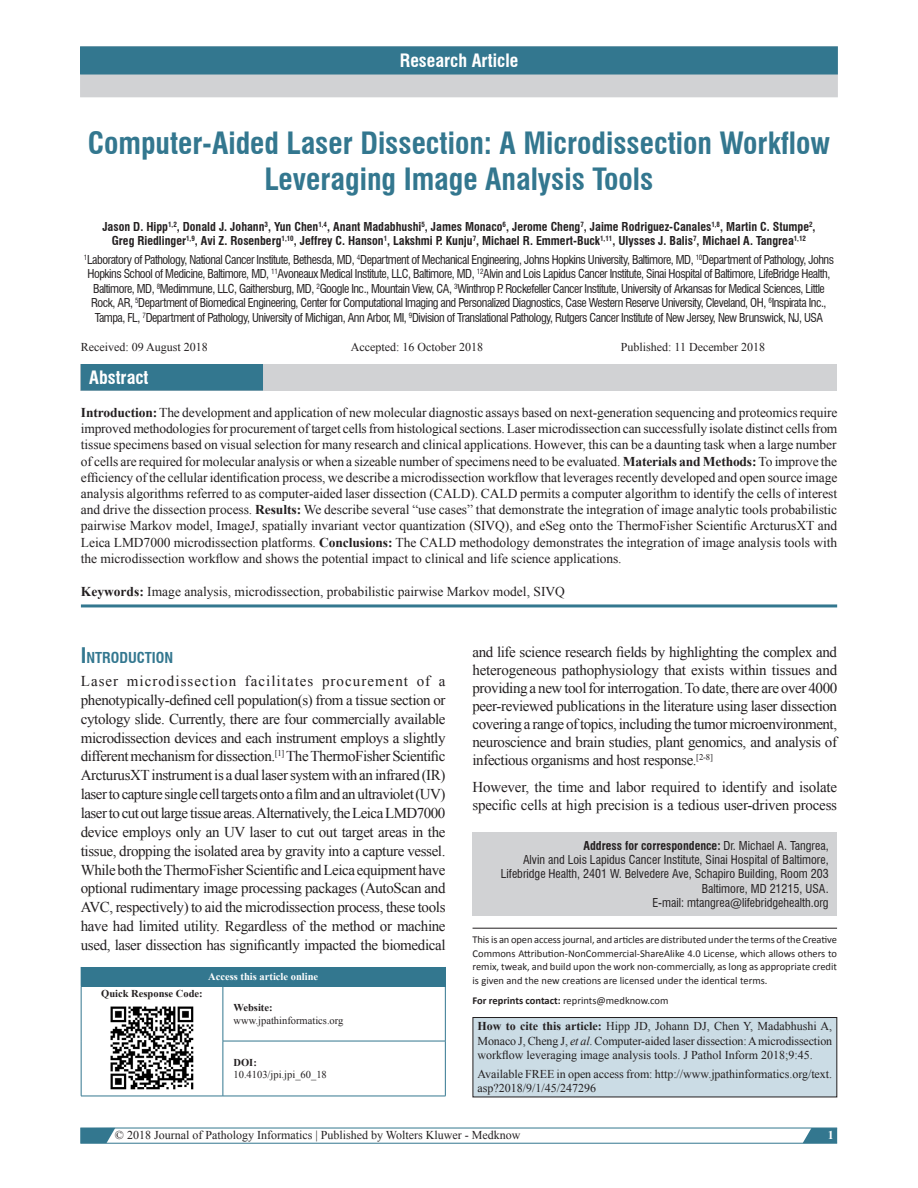
<style>
.page{position:relative;width:918px;height:1188px;background:#fff}
.page>*{position:absolute;margin:0;border:0;box-sizing:border-box;transform-origin:0 0}
.AT{font:700 condensed 30px/36px "Swiss 721 BT";color:#33778f;text-align:center}
.AH{font:700 condensed 18px "Swiss 721 BT";color:#fff}
.ABSH{font:700 condensed 18px "Swiss 721 BT";color:#fff}
.TX{font:15px/18.9px "Times New Roman";letter-spacing:-.015em;color:#231f20;text-align:justify}
.t1{font:700 condensed 14.7px "Swiss 721 BT";color:#33778f}
.ABS{font:13.5px/16.2px "Times New Roman";letter-spacing:-.005em;color:#231f20;text-align:justify}
.KWD{font:13.5px "Times New Roman";color:#231f20}
.AFF{font:condensed 12px/14.4px "Swiss 721 BT";letter-spacing:-.04em;color:#231f20;text-align:center}
.HTC{font:12px/14.4px "Times New Roman";color:#231f20;text-align:justify}
.AU{font:700 condensed 12px/14.4px "Swiss 721 BT";color:#231f20;text-align:center}
.ADD{font:condensed 12px/14.4px "Swiss 721 BT";color:#231f20;text-align:right}
.HIS{font:12px "Times New Roman";color:#231f20}
.t2{font:700 12px "Times New Roman";color:#fff}
.OS{font:10.5px/13.5px "Calibri";color:#231f20;text-align:justify}
.Website{font:10.5px/12.6px "Times New Roman";color:#231f20}
.ATAO{font:700 10.5px "Times New Roman";color:#fff}
.QRC{font:700 10.5px "Times New Roman";color:#231f20}
.s1{font-weight:700}
.s2{font-size:21px}
.s3{font-style:italic}
</style>
<div class="page">
<svg style="left:80px;top:1128px;width:758px;height:16px"></svg>
<div style="left:81px;top:364px;width:756px;height:27px;background:#d1d2d4"></div>
<div style="left:81px;top:364px;width:182px;height:27px;background:#33778f"></div>
<div style="left:80px;top:46px;width:758px;height:51px;background:#d1d2d4"></div>
<div style="left:81px;top:47px;width:756px;height:27px;background:#33778f"></div>
<div style="left:80px;top:46px;width:758px;height:29px;border:2px solid #33778f"></div>
<hr style="left:81px;top:604px;width:756px;height:3px;background:#33778f">
<div style="left:81px;top:967px;width:364px;height:19px;background:#33778f"></div>
<svg style="left:445px;top:967px;width:1px;height:19px"></svg>
<hr style="left:81px;top:986px;width:1px;height:55px;background:#33778f">
<hr style="left:81px;top:1041px;width:1px;height:55px;background:#33778f">
<hr style="left:81px;top:986px;width:142px;height:1px;background:#33778f">
<hr style="left:223px;top:986px;width:1px;height:55px;background:#33778f">
<hr style="left:223px;top:986px;width:223px;height:1px;background:#33778f">
<hr style="left:445px;top:986px;width:1px;height:55px;background:#33778f">
<hr style="left:81px;top:1096px;width:142px;height:1px;background:#33778f">
<hr style="left:223px;top:1041px;width:1px;height:55px;background:#33778f">
<hr style="left:223px;top:1041px;width:223px;height:1px;background:#33778f">
<hr style="left:445px;top:1041px;width:1px;height:55px;background:#33778f">
<hr style="left:223px;top:1096px;width:223px;height:1px;background:#33778f">
<img style="left:110px;top:1006px;width:84px;height:84px">
<div style="left:473px;top:832px;width:364px;height:84px;background:#d1d2d4"></div>
<hr style="left:473px;top:928px;width:364px;height:1px;background:#231f20">
<div style="left:473px;top:1018px;width:364px;height:79px;background:#cbdce5"></div>
<div style="left:473px;top:1017px;width:364px;height:80px;border:1px solid #231f20"></div>
<p class="AH" style="left:400px;top:50px;width:120px">Research Article</p>
<p class="AT" style="left:88px;top:125px;width:744px">Computer‑Aided Laser Dissection: A Microdissection Workflow<br>Leveraging Image Analysis Tools</p>
<p class="AU" style="left:102px;top:219px;width:715px">Jason D. Hipp<sup>1,2</sup>, Donald J. Johann<sup>3</sup>, Yun Chen<sup>1,4</sup>, Anant Madabhushi<sup>5</sup>, James Monaco<sup>6</sup>, Jerome Cheng<sup>7</sup>, Jaime Rodriguez‑Canales<sup>1,8</sup>, Martin C. Stumpe<sup>2</sup>,<br>Greg Riedlinger<sup>1,9</sup>, Avi Z. Rosenberg<sup>1,10</sup>, Jeffrey C. Hanson<sup>1</sup>, Lakshmi P. Kunju<sup>7</sup>, Michael R. Emmert‑Buck<sup>1,11</sup>, Ulysses J. Balis<sup>7</sup>, Michael A. Tangrea<sup>1,12</sup></p>
<p class="AFF" style="left:84px;top:253px;width:752px"><sup>1</sup>Laboratory of Pathology, National Cancer Institute, Bethesda, MD, <sup>4</sup>Department of Mechanical Engineering, Johns Hopkins University, Baltimore, MD, <sup>10</sup>Department of Pathology, Johns Hopkins School of Medicine, Baltimore, MD, <sup>11</sup>Avoneaux Medical Institute, LLC, Baltimore, MD, <sup>12</sup>Alvin and Lois Lapidus Cancer Institute, Sinai Hospital of Baltimore, LifeBridge Health, Baltimore, MD, <sup>8</sup>Medimmune, LLC, Gaithersburg, MD, <sup>2</sup>Google Inc., Mountain View, CA, <sup>3</sup>Winthrop P. Rockefeller Cancer Institute, University of Arkansas for Medical Sciences, Little Rock, AR, <sup>5</sup>Department of Biomedical Engineering, Center for Computational Imaging and Personalized Diagnostics, Case Western Reserve University, Cleveland, OH, <sup>6</sup>Inspirata Inc., Tampa, FL, <sup>7</sup>Department of Pathology, University of Michigan, Ann Arbor, MI, <sup>9</sup>Division of Translational Pathology, Rutgers Cancer Institute of New Jersey, New Brunswick, NJ, USA</p>
<p class="HIS" style="left:81px;top:339px;width:128px">Received: 09 August 2018</p>
<p class="HIS" style="left:351px;top:339px;width:134px">Accepted: 16 October 2018</p>
<p class="HIS" style="left:621px;top:339px;width:146px">Published: 11 December 2018</p>
<p class="ABSH" style="left:89px;top:367px;width:61px">Abstract</p>
<p class="ABS" style="left:81px;top:404px;width:758px"><span class="s1">Introduction:</span> The development and application of new molecular diagnostic assays based on next-generation sequencing and proteomics require improved methodologies for procurement of target cells from histological sections. Laser microdissection can successfully isolate distinct cells from tissue specimens based on visual selection for many research and clinical applications. However, this can be a daunting task when a large number of cells are required for molecular analysis or when a sizeable number of specimens need to be evaluated. <span class="s1">Materials and Methods:</span> To improve the efficiency of the cellular identification process, we describe a microdissection workflow that leverages recently developed and open source image analysis algorithms referred to as computer-aided laser dissection (CALD). CALD permits a computer algorithm to identify the cells of interest and drive the dissection process. <span class="s1">Results:</span> We describe several “use cases” that demonstrate the integration of image analytic tools probabilistic pairwise Markov model, ImageJ, spatially invariant vector quantization (SIVQ), and eSeg onto the ThermoFisher Scientific ArcturusXT and Leica LMD7000 microdissection platforms. <span class="s1">Conclusions:</span> The CALD methodology demonstrates the integration of image analysis tools with the microdissection workflow and shows the potential impact to clinical and life science applications.</p>
<p class="KWD" style="left:81px;top:582px;width:486px"><span class="s1">Keywords:</span> Image analysis, microdissection, probabilistic pairwise Markov model, SIVQ</p>
<h1 class="t1" style="left:81px;top:649px;width:94px"><span class="s2">I</span>NTRODUCTION</h1>
<p class="TX" style="left:81px;top:671px;width:366px">Laser microdissection facilitates procurement of a phenotypically‑defined cell population(s) from a tissue section or cytology slide. Currently, there are four commercially available microdissection devices and each instrument employs a slightly different mechanism for dissection.<sup>[1]</sup> The ThermoFisher Scientific ArcturusXT instrument is a dual laser system with an infrared(IR) laser to capture single cell targets onto a film and an ultraviolet(UV) laser to cut out large tissue areas. Alternatively, the Leica LMD7000 device employs only an UV laser to cut out target areas in the tissue, dropping the isolated area by gravity into a capture vessel.<br>While both the ThermoFisher Scientific and Leica equipment have optional rudimentary image processing packages (AutoScan and AVC, respectively) to aid the microdissection process, these tools have had limited utility. Regardless of the method or machine used, laser dissection has significantly impacted the biomedical</p>
<p class="ATAO" style="left:208px;top:969px;width:111px">Access this article online</p>
<p class="QRC" style="left:101px;top:986px;width:103px">Quick Response Code:</p>
<p class="Website" style="left:234px;top:1001px;width:111px"><span class="s1">Website: </span>www.jpathinformatics.org</p>
<p class="Website" style="left:234px;top:1056px;width:95px"><span class="s1">DOI:<br></span>10.4103/jpi.jpi_60_18</p>
<p class="TX" style="left:472px;top:643px;width:366px;line-height:18px">and life science research fields by highlighting the complex and heterogeneous pathophysiology that exists within tissues and providing a new tool for interrogation. To date, there are over 4000 peer‑reviewed publications in the literature using laser dissection covering a range of topics, including the tumor microenvironment, neuroscience and brain studies, plant genomics, and analysis of infectious organisms and host response.<sup>[2‑8]</sup></p>
<p class="TX" style="left:472px;top:777px;width:366px;line-height:18px">However, the time and labor required to identify and isolate specific cells at high precision is a tedious user‑driven process</p>
<p class="ADD" style="left:501px;top:838px;width:329px"><span class="s1">Address for correspondence:</span> Dr. Michael A. Tangrea,<br>Alvin and Lois Lapidus Cancer Institute, Sinai Hospital of Baltimore, Lifebridge Health, 2401 W. Belvedere Ave, Schapiro Building, Room 203<br>Baltimore, MD 21215, USA.<br>E‑mail: mtangrea@lifebridgehealth.org</p>
<p class="OS" style="left:473px;top:933px;width:366px">This is an open access journal, and articles are distributed under the terms of the Creative Commons Attribution‑NonCommercial‑ShareAlike 4.0 License, which allows others to remix, tweak, and build upon the work non‑commercially, as long as appropriate credit is given and the new creations are licensed under the identical terms.</p>
<p class="OS" style="left:473px;top:994px;width:198px"><span class="s1">For reprints contact:</span> reprints@medknow.com</p>
<p class="HTC" style="left:478px;top:1019px;width:356px"><span class="s1">How to cite this article:</span> Hipp JD, Johann DJ, Chen Y, Madabhushi A, Monaco J, Cheng J, <span class="s3">et al</span>. Computer-aided laser dissection: A microdissection workflow leveraging image analysis tools. J Pathol Inform 2018;9:45.</p>
<p class="HTC" style="left:478px;top:1066px;width:356px">Available FREE in open access from: http://www.jpathinformatics.org/text. asp?2018/9/1/45/247296</p>
<p class="HTC" style="left:115px;top:1128px;width:407px">© 2018 Journal of Pathology Informatics | Published by Wolters Kluwer - Medknow</p>
<p class="t2" style="left:828px;top:1127px;width:7px">1</p>
</div>
